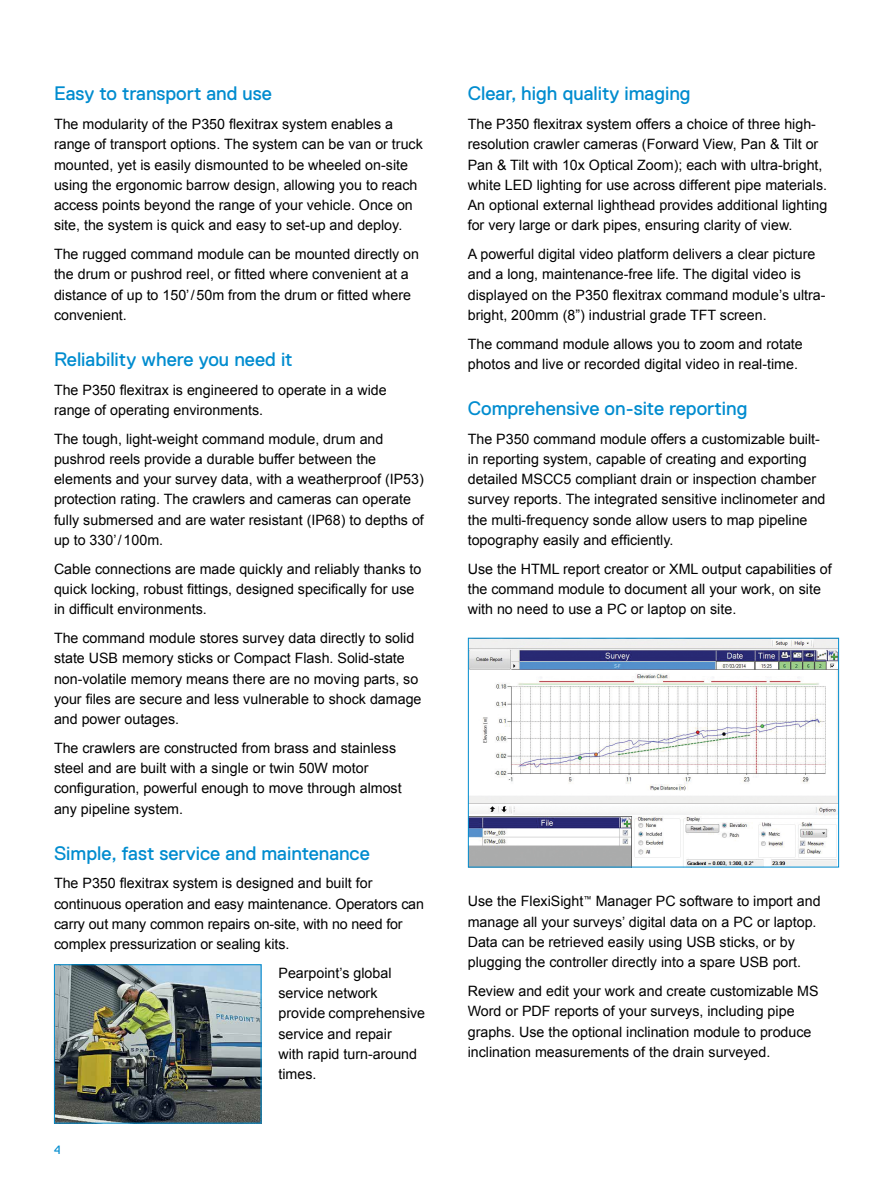
<style>
.page{position:relative;width:893px;height:1187px;background:#fff}
.page>*{position:absolute;margin:0;border:0;box-sizing:border-box;transform-origin:0 0}
.t1{font:19.5px "Replica Std";color:#008ccf}
.t2{font:14.25px/20.2px "Arial";color:#000}
.t3{font:12px "Replica Std";color:#008ccf}
</style>
<div class="page">
<img style="left:470px;top:639px;width:367px;height:226px">
<div style="left:468px;top:637px;width:371px;height:230px;border:1px solid #008ccf"></div>
<img style="left:56px;top:966px;width:203px;height:155px">
<div style="left:54px;top:964px;width:207px;height:159px;border:1px solid #008ccf"></div>
<h1 class="t1" style="left:54px;top:83px;width:220px">Easy to transport and use</h1>
<p class="t2" style="left:54px;top:114px;width:370px">The modularity of the P350 flexitrax system enables a range of transport options. The system can be van or truck mounted, yet is easily dismounted to be wheeled on-site using the ergonomic barrow design, allowing you to reach access points beyond the range of your vehicle. Once on site, the system is quick and easy to set-up and deploy.</p>
<p class="t2" style="left:54px;top:244px;width:367px">The rugged command module can be mounted directly on the drum or pushrod reel, or fitted where convenient at a distance of up to 150’/50m from the drum or fitted where convenient.</p>
<h1 class="t1" style="left:54px;top:348px;width:240px">Reliability where you need it</h1>
<p class="t2" style="left:54px;top:379px;width:334px">The P350 flexitrax is engineered to operate in a wide range of operating environments.</p>
<p class="t2" style="left:54px;top:428px;width:371px">The tough, light-weight command module, drum and pushrod reels provide a durable buffer between the elements and your survey data, with a weatherproof (IP53) protection rating. The crawlers and cameras can operate fully submersed and are water resistant (IP68) to depths of up to 330’/100m.</p>
<p class="t2" style="left:54px;top:558px;width:369px">Cable connections are made quickly and reliably thanks to quick locking, robust fittings, designed specifically for use in difficult environments.</p>
<p class="t2" style="left:54px;top:628px;width:369px">The command module stores survey data directly to solid state USB memory sticks or Compact Flash. Solid-state non-volatile memory means there are no moving parts, so your files are secure and less vulnerable to shock damage and power outages.</p>
<p class="t2" style="left:54px;top:737px;width:349px">The crawlers are constructed from brass and stainless steel and are built with a single or twin 50W motor configuration, powerful enough to move through almost any pipeline system.</p>
<h1 class="t1" style="left:54px;top:841px;width:317px">Simple, fast service and maintenance</h1>
<p class="t2" style="left:54px;top:873px;width:371px">The P350 flexitrax system is designed and built for continuous operation and easy maintenance. Operators can carry out many common repairs on-site, with no need for complex pressurization or sealing kits.</p>
<p class="t2" style="left:279px;top:962px;width:148px">Pearpoint’s global service network provide comprehensive service and repair<br>with rapid turn-around times.</p>
<p class="t3" style="left:54px;top:1142px;width:8px">4</p>
<h1 class="t1" style="left:468px;top:83px;width:224px">Clear, high quality imaging</h1>
<p class="t2" style="left:468px;top:114px;width:361px">The P350 flexitrax system offers a choice of three high&shy;resolution crawler cameras (Forward View, Pan &amp; Tilt or Pan &amp; Tilt with 10x Optical Zoom); each with ultra-bright, white LED lighting for use across different pipe materials.<br>An optional external lighthead provides additional lighting for very large or dark pipes, ensuring clarity of view.</p>
<p class="t2" style="left:468px;top:244px;width:359px">A powerful digital video platform delivers a clear picture and a long, maintenance-free life. The digital video is displayed on the P350 flexitrax command module’s ultra&shy;bright, 200mm (8”) industrial grade TFT screen.</p>
<p class="t2" style="left:468px;top:334px;width:337px">The command module allows you to zoom and rotate photos and live or recorded digital video in real-time.</p>
<h1 class="t1" style="left:468px;top:397px;width:281px">Comprehensive on-site reporting</h1>
<p class="t2" style="left:468px;top:428px;width:359px">The P350 command module offers a customizable built&shy;in reporting system, capable of creating and exporting detailed MSCC5 compliant drain or inspection chamber survey reports. The integrated sensitive inclinometer and the multi-frequency sonde allow users to map pipeline topography easily and efficiently.</p>
<p class="t2" style="left:468px;top:558px;width:366px">Use the HTML report creator or XML output capabilities of the command module to document all your work, on site with no need to use a PC or laptop on site.</p>
<p class="t2" style="left:468px;top:891px;width:354px">Use the FlexiSight<sup>™</sup> Manager PC software to import and manage all your surveys’ digital data on a PC or laptop.<br>Data can be retrieved easily using USB sticks, or by plugging the controller directly into a spare USB port.</p>
<p class="t2" style="left:468px;top:980px;width:352px">Review and edit your work and create customizable MS Word or PDF reports of your surveys, including pipe graphs. Use the optional inclination module to produce inclination measurements of the drain surveyed.</p>
</div>
